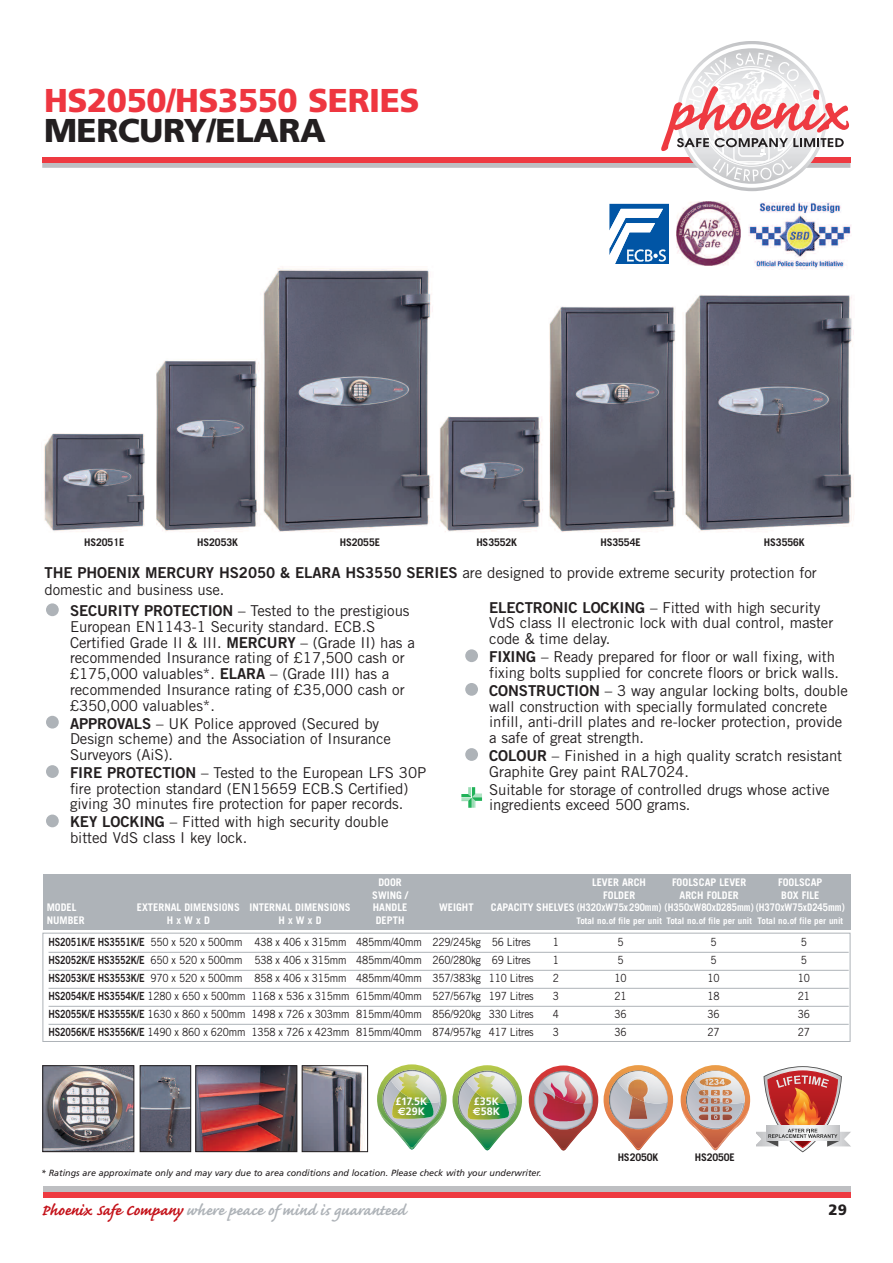
<style>
.page{position:relative;width:893px;height:1263px;background:#fff}
.page>*{position:absolute;margin:0;border:0;box-sizing:border-box;transform-origin:0 0}
.t1{font:900 33px "Frutiger";letter-spacing:-.01em;color:#ee3640}
.t2{font:900 33px "Frutiger";letter-spacing:-.01em;color:#231f20}
.t3{font:700 19.5px "Caflisch Script";color:#aeb3b8}
.t4{font:15px/15.8px "Trade Gothic";letter-spacing:-.005em;color:#231f20}
.t5{font:900 15px "Frutiger";color:#231f20}
.t6{font:11.25px "Trade Gothic";letter-spacing:-.02em;color:#231f20;scale:.9 1}
.t7{font:700 10.8px/9.9px "Frutiger";color:#fff}
.t8{font:700 10.5px "Trade Gothic";color:#fff}
.t9{font:700 10.5px "Trade Gothic";letter-spacing:-.01em;color:#231f20}
.t10{font:italic 9px "Frutiger";color:#231f20}
.t11{font:700 9px "Trade Gothic";color:#fff}
.s1{font-family:"Trade Gothic Bold Two"}
.s2{font-family:"Euro Sans"}
.s3{color:#c4121a}
</style>
<div class="page">
<div style="left:43px;top:1187px;width:807px;height:5px;background:#bebfc2"></div>
<div style="left:43px;top:1192px;width:807px;height:5px;background:#ee3a41"></div>
<svg style="left:42px;top:41px;width:808px;height:150px"></svg>
<svg style="left:681px;top:1065px;width:69px;height:86px"></svg>
<img style="left:704px;top:1077px;width:22px;height:24px">
<svg style="left:604px;top:1065px;width:69px;height:86px"></svg>
<img style="left:629px;top:1102px;width:18px;height:17px">
<img style="left:628px;top:1079px;width:20px;height:23px">
<img style="left:44px;top:263px;width:810px;height:269px">
<img style="left:45px;top:1067px;width:87px;height:83px">
<div style="left:43px;top:1065px;width:91px;height:87px;border:1px solid #231f20"></div>
<svg style="left:756px;top:1066px;width:95px;height:86px"></svg>
<img style="left:529px;top:1065px;width:69px;height:86px">
<img style="left:530px;top:1109px;width:67px;height:41px">
<img style="left:543px;top:1100px;width:42px;height:21px">
<img style="left:556px;top:1095px;width:29px;height:9px">
<div style="left:465px;top:683px;width:13px;height:13px;background:#aeb3b8;border-radius:50%"></div>
<div style="left:46px;top:814px;width:13px;height:13px;background:#aeb3b8;border-radius:50%"></div>
<div style="left:46px;top:603px;width:13px;height:13px;background:#aeb3b8;border-radius:50%"></div>
<div style="left:465px;top:748px;width:13px;height:13px;background:#aeb3b8;border-radius:50%"></div>
<div style="left:465px;top:649px;width:13px;height:13px;background:#aeb3b8;border-radius:50%"></div>
<div style="left:46px;top:716px;width:13px;height:12px;background:#aeb3b8;border-radius:50%"></div>
<div style="left:46px;top:765px;width:13px;height:13px;background:#aeb3b8;border-radius:50%"></div>
<svg style="left:461px;top:787px;width:21px;height:21px"></svg>
<img style="left:142px;top:1067px;width:47px;height:83px">
<div style="left:140px;top:1065px;width:51px;height:87px;border:1px solid #231f20"></div>
<img style="left:198px;top:1067px;width:97px;height:83px">
<div style="left:196px;top:1065px;width:101px;height:87px;border:1px solid #231f20"></div>
<img style="left:304px;top:1067px;width:61px;height:83px">
<div style="left:302px;top:1065px;width:66px;height:87px;border:1px solid #231f20"></div>
<img style="left:377px;top:1064px;width:145px;height:87px">
<img style="left:467px;top:1092px;width:43px;height:28px">
<img style="left:473px;top:1074px;width:33px;height:29px">
<div style="left:43px;top:933px;width:807px;height:109px;border:1px solid #aeb3b8"></div>
<hr style="left:49px;top:952px;width:800px;height:1px;background:#aeb3b8">
<hr style="left:49px;top:970px;width:800px;height:1px;background:#aeb3b8">
<hr style="left:49px;top:988px;width:800px;height:1px;background:#aeb3b8">
<hr style="left:49px;top:1006px;width:800px;height:1px;background:#aeb3b8">
<hr style="left:49px;top:1024px;width:800px;height:1px;background:#aeb3b8">
<div style="left:43px;top:874px;width:807px;height:56px;background:#aeb3b8"></div>
<svg style="left:609px;top:204px;width:60px;height:59px"></svg>
<div style="left:675px;top:200px;width:68px;height:68px;background:#fff"></div>
<img style="left:677px;top:202px;width:64px;height:64px">
<div style="left:749px;top:202px;width:105px;height:68px;background:#fff"></div>
<img style="left:749px;top:202px;width:102px;height:68px">
<h1 class="t1" style="left:44px;top:87px;width:377px">HS2050/HS3550 SERIES</h1>
<h1 class="t2" style="left:44px;top:117px;width:283px">MERCURY/ELARA</h1>
<p class="t9" style="left:84px;top:539px;width:42px">HS2051E</p>
<p class="t9" style="left:197px;top:539px;width:42px">HS2053K</p>
<p class="t9" style="left:340px;top:539px;width:42px">HS2055E</p>
<p class="t9" style="left:476px;top:539px;width:42px">HS3552K</p>
<p class="t9" style="left:600px;top:539px;width:42px">HS3554E</p>
<p class="t9" style="left:764px;top:539px;width:42px">HS3556K</p>
<p class="t4" style="left:45px;top:566px;width:774px;line-height:16.5px"><span class="s1">THE PHOENIX MERCURY HS2050 &amp; ELARA HS3550 SERIES</span> are designed to provide extreme security protection for domestic and business use.</p>
<p class="t4" style="left:70px;top:604px;width:346px"><span class="s1">SECURITY PROTECTION</span> – Tested to the prestigious European EN1143-1 Security standard. ECB.S Certified Grade II &amp; III. <span class="s1">MERCURY</span> – (Grade II) has a recommended Insurance rating of £17,500 cash or £175,000 valuables*. <span class="s1">ELARA</span> – (Grade III) has a recommended Insurance rating of £35,000 cash or £350,000 valuables*.</p>
<p class="t4" style="left:70px;top:717px;width:322px"><span class="s1">APPROVALS</span> – UK Police approved (Secured by<br>Design scheme) and the Association of Insurance<br>Surveyors (AiS).</p>
<p class="t4" style="left:70px;top:766px;width:358px"><span class="s1">FIRE PROTECTION</span> – Tested to the European LFS 30P fire protection standard (EN15659 ECB.S Certified) giving 30 minutes fire protection for paper records.</p>
<p class="t4" style="left:70px;top:815px;width:320px"><span class="s1">KEY LOCKING</span> – Fitted with high security double bitted VdS class I key lock.</p>
<p class="t4" style="left:489px;top:601px;width:346px"><span class="s1">ELECTRONIC LOCKING</span> – Fitted with high security<br>VdS class II electronic lock with dual control, master code &amp; time delay.</p>
<p class="t4" style="left:489px;top:650px;width:351px"><span class="s1">FIXING</span> – Ready prepared for floor or wall fixing, with fixing bolts supplied for concrete floors or brick walls.</p>
<p class="t4" style="left:489px;top:684px;width:360px"><span class="s1">CONSTRUCTION</span> – 3 way angular locking bolts, double wall construction with specially formulated concrete infill, anti-drill plates and re-locker protection, provide a safe of great strength.</p>
<p class="t4" style="left:489px;top:749px;width:354px"><span class="s1">COLOUR</span> – Finished in a high quality scratch resistant<br>Graphite Grey paint RAL7024.</p>
<p class="t4" style="left:489px;top:783px;width:342px">Suitable for storage of controlled drugs whose active ingredients exceed 500 grams.</p>
<p class="t8" style="left:378px;top:878px;width:25px">DOOR</p>
<p class="t8" style="left:592px;top:878px;width:55px">LEVER ARCH</p>
<p class="t8" style="left:672px;top:878px;width:76px">FOOLSCAP LEVER</p>
<p class="t8" style="left:778px;top:878px;width:46px">FOOLSCAP</p>
<p class="t8" style="left:372px;top:891px;width:37px">SWING /</p>
<p class="t8" style="left:603px;top:891px;width:34px">FOLDER</p>
<p class="t8" style="left:680px;top:891px;width:61px">ARCH FOLDER</p>
<p class="t8" style="left:781px;top:891px;width:40px">BOX FILE</p>
<p class="t8" style="left:47px;top:903px;width:31px">MODEL</p>
<p class="t8" style="left:137px;top:903px;width:215px">EXTERNAL DIMENSIONS INTERNAL DIMENSIONS</p>
<p class="t8" style="left:373px;top:903px;width:36px">HANDLE</p>
<p class="t8" style="left:439px;top:903px;width:36px">WEIGHT</p>
<p class="t8" style="left:491px;top:903px;width:356px">CAPACITY SHELVES (H320xW75x290mm) (H350xW80xD285mm) (H370xW75xD245mm)</p>
<p class="t8" style="left:47px;top:916px;width:39px">NUMBER</p>
<p class="t8" style="left:167px;top:916px;width:45px">HxWxD</p>
<p class="t8" style="left:278px;top:916px;width:45px">HxWxD</p>
<p class="t8" style="left:376px;top:916px;width:30px">DEPTH</p>
<p class="t11" style="left:576px;top:917px;width:268px">Total no.of file per unit Total no.of file per unit Total no.of file per unit</p>
<p class="t6" style="left:49px;top:938px;width:537px"><span class="s1">HS2051K/E HS3551K/E</span> 550 x 520 x 500mm 438 x 406 x 315mm 485mm/40mm 229/245kg 56 Litres</p>
<p class="t6" style="left:553px;top:938px;width:8px">1</p>
<p class="t6" style="left:617px;top:938px;width:8px">5</p>
<p class="t6" style="left:710px;top:938px;width:8px">5</p>
<p class="t6" style="left:801px;top:938px;width:8px">5</p>
<p class="t6" style="left:49px;top:956px;width:537px"><span class="s1">HS2052K/E HS3552K/E</span> 650 x 520 x 500mm 538 x 406 x 315mm 485mm/40mm 260/280kg 69 Litres</p>
<p class="t6" style="left:553px;top:956px;width:8px">1</p>
<p class="t6" style="left:617px;top:956px;width:8px">5</p>
<p class="t6" style="left:710px;top:956px;width:8px">5</p>
<p class="t6" style="left:801px;top:956px;width:8px">5</p>
<p class="t6" style="left:49px;top:974px;width:541px"><span class="s1">HS2053K/E HS3553K/E</span> 970 x 520 x 500mm 858 x 406 x 315mm 485mm/40mm 357/383kg 110 Litres</p>
<p class="t6" style="left:553px;top:974px;width:8px">2</p>
<p class="t6" style="left:614px;top:974px;width:15px">10</p>
<p class="t6" style="left:707px;top:974px;width:15px">10</p>
<p class="t6" style="left:798px;top:974px;width:15px">10</p>
<p class="t6" style="left:49px;top:992px;width:541px"><span class="s1">HS2054K/E HS3554K/E</span> 1280 x 650 x 500mm 1168 x 536 x 315mm 615mm/40mm 527/567kg 197 Litres</p>
<p class="t6" style="left:553px;top:992px;width:8px">3</p>
<p class="t6" style="left:614px;top:992px;width:15px">21</p>
<p class="t6" style="left:707px;top:992px;width:15px">18</p>
<p class="t6" style="left:798px;top:992px;width:15px">21</p>
<p class="t6" style="left:49px;top:1010px;width:541px"><span class="s1">HS2055K/E HS3555K/E</span> 1630 x 860 x 500mm 1498 x 726 x 303mm 815mm/40mm 856/920kg 330 Litres</p>
<p class="t6" style="left:553px;top:1010px;width:8px">4</p>
<p class="t6" style="left:614px;top:1010px;width:15px">36</p>
<p class="t6" style="left:707px;top:1010px;width:15px">36</p>
<p class="t6" style="left:798px;top:1010px;width:15px">36</p>
<p class="t6" style="left:49px;top:1028px;width:541px"><span class="s1">HS2056K/E HS3556K/E</span> 1490 x 860 x 620mm 1358 x 726 x 423mm 815mm/40mm 874/957kg 417 Litres</p>
<p class="t6" style="left:553px;top:1028px;width:8px">3</p>
<p class="t6" style="left:614px;top:1028px;width:15px">36</p>
<p class="t6" style="left:707px;top:1028px;width:15px">27</p>
<p class="t6" style="left:798px;top:1028px;width:15px">27</p>
<p class="t7" style="left:395px;top:1097px;width:33px">£17.5K <span class="s2">€</span>29K</p>
<p class="t7" style="left:473px;top:1097px;width:29px">£35K <span class="s2">€</span>58K</p>
<p class="t10" style="left:41px;top:1169px;width:502px">* Ratings are approximate only and may vary due to area conditions and location. Please check with your underwriter.</p>
<p class="t9" style="left:618px;top:1153px;width:42px">HS2050K</p>
<p class="t9" style="left:695px;top:1153px;width:42px">HS2050E</p>
<h2 class="t3" style="left:41px;top:1197px;width:366px"><span class="s3">Phoenix Safe Company</span> where peace of mind is guaranteed</h2>
<p class="t5" style="left:828px;top:1204px;width:20px">29</p>
</div>
